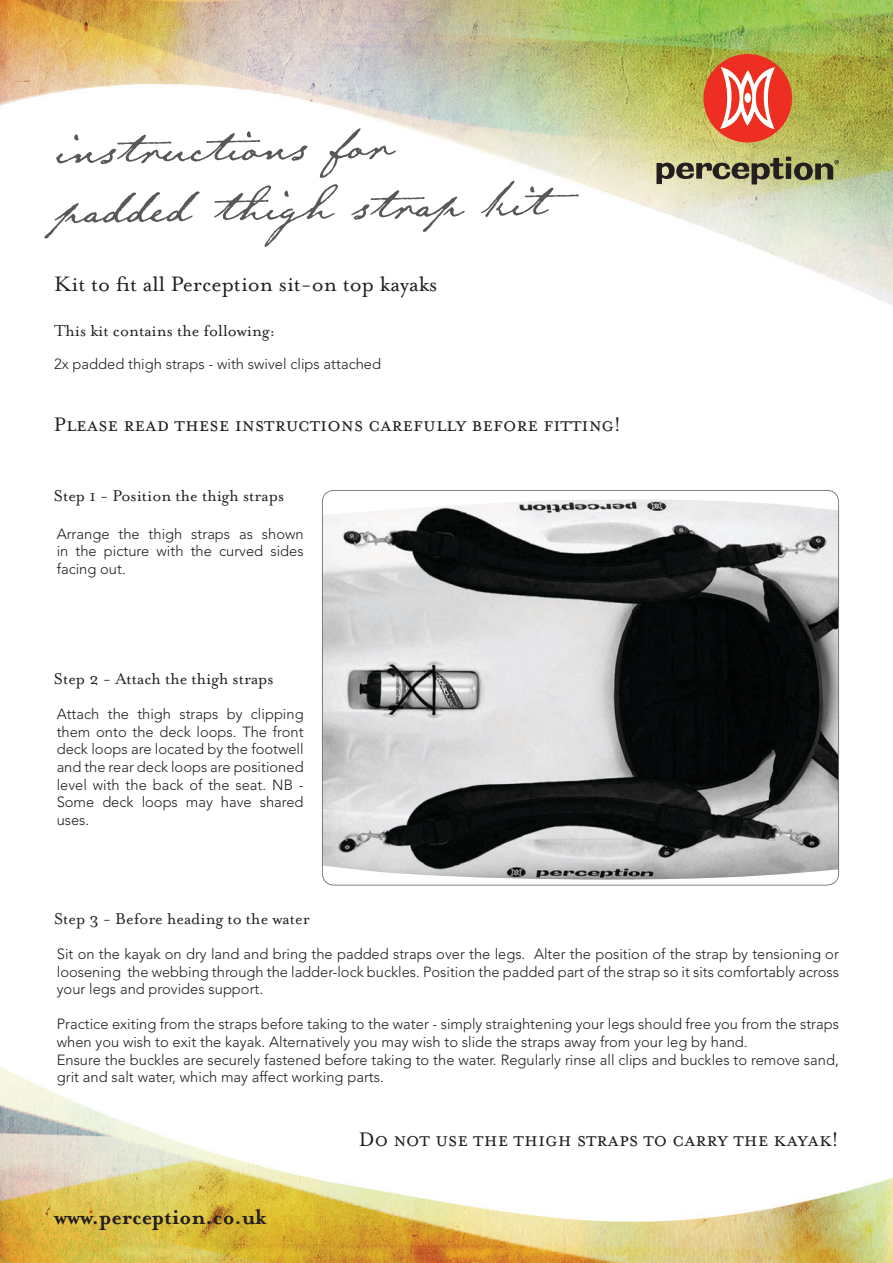
<style>
.page{position:relative;width:893px;height:1263px;background:#fff}
.page>*{position:absolute;margin:0;border:0;box-sizing:border-box;transform-origin:0 0}
.t1{font:72px/60px "Emily Austin";color:#57585a}
.t2{font:24px "Mrs Eaves Roman";color:#231f20}
.t3{font:700 24px "Mrs Eaves";color:#231f20}
.t4{font:22.5px "Mrs Eaves Small Caps";color:#231f20}
.t5{font:18px "Mrs Eaves Roman";color:#231f20}
.t6{font:300 14.7px/17.7px "Avenir LT Std";color:#231f20;text-align:justify}
</style>
<div class="page">
<img style="left:0;top:0;width:893px;height:1263px">
<svg style="left:656px;top:157px;width:183px;height:27px;background:#909067"></svg>
<svg style="left:703px;top:54px;width:89px;height:89px;background:#e37152"></svg>
<svg style="left:322px;top:490px;width:517px;height:395px;background:#88898a"></svg>
<h1 class="t1" style="left:53px;top:107px;width:492px;rotate:-1deg">instructions for<br>padded thigh strap kit</h1>
<h2 class="t2" style="left:54px;top:271px;width:385px">Kit to fit all Perception sit-on top kayaks</h2>
<p class="t5" style="left:54px;top:321px;width:223px">This kit contains the following:</p>
<p class="t6" style="left:54px;top:355px;width:329px">2x padded thigh straps - with swivel clips attached</p>
<h3 class="t4" style="left:54px;top:412px;width:569px">Please read these instructions carefully before fitting!</h3>
<p class="t5" style="left:54px;top:486px;width:232px">Step 1 - Position the thigh straps</p>
<p class="t6" style="left:57px;top:525px;width:248px">Arrange the thigh straps as shown in the picture with the curved sides facing out.</p>
<p class="t5" style="left:54px;top:669px;width:221px">Step 2 - Attach the thigh straps</p>
<p class="t6" style="left:57px;top:705px;width:248px">Attach the thigh straps by clipping them onto the deck loops. The front deck loops are located by the footwell and the rear deck loops are positioned level with the back of the seat. NB - Some deck loops may have shared uses.</p>
<p class="t5" style="left:54px;top:908px;width:257px">Step 3 - Before heading to the water</p>
<p class="t6" style="left:57px;top:945px;width:784px">Sit on the kayak on dry land and bring the padded straps over the legs. Alter the position of the strap by tensioning or loosening the webbing through the ladder-lock buckles. Position the padded part of the strap so it sits comfortably across your legs and provides support.</p>
<p class="t6" style="left:57px;top:1015px;width:784px;text-align:left">Practice exiting from the straps before taking to the water - simply straightening your legs should free you from the straps when you wish to exit the kayak. Alternatively you may wish to slide the straps away from your leg by hand.<br>Ensure the buckles are securely fastened before taking to the water. Regularly rinse all clips and buckles to remove sand, grit and salt water, which may affect working parts.</p>
<h2 class="t3" style="left:54px;top:1203px;width:214px">www.perception.co.uk</h2>
<h3 class="t4" style="left:359px;top:1127px;width:482px">Do not use the thigh straps to carry the kayak!</h3>
</div>
